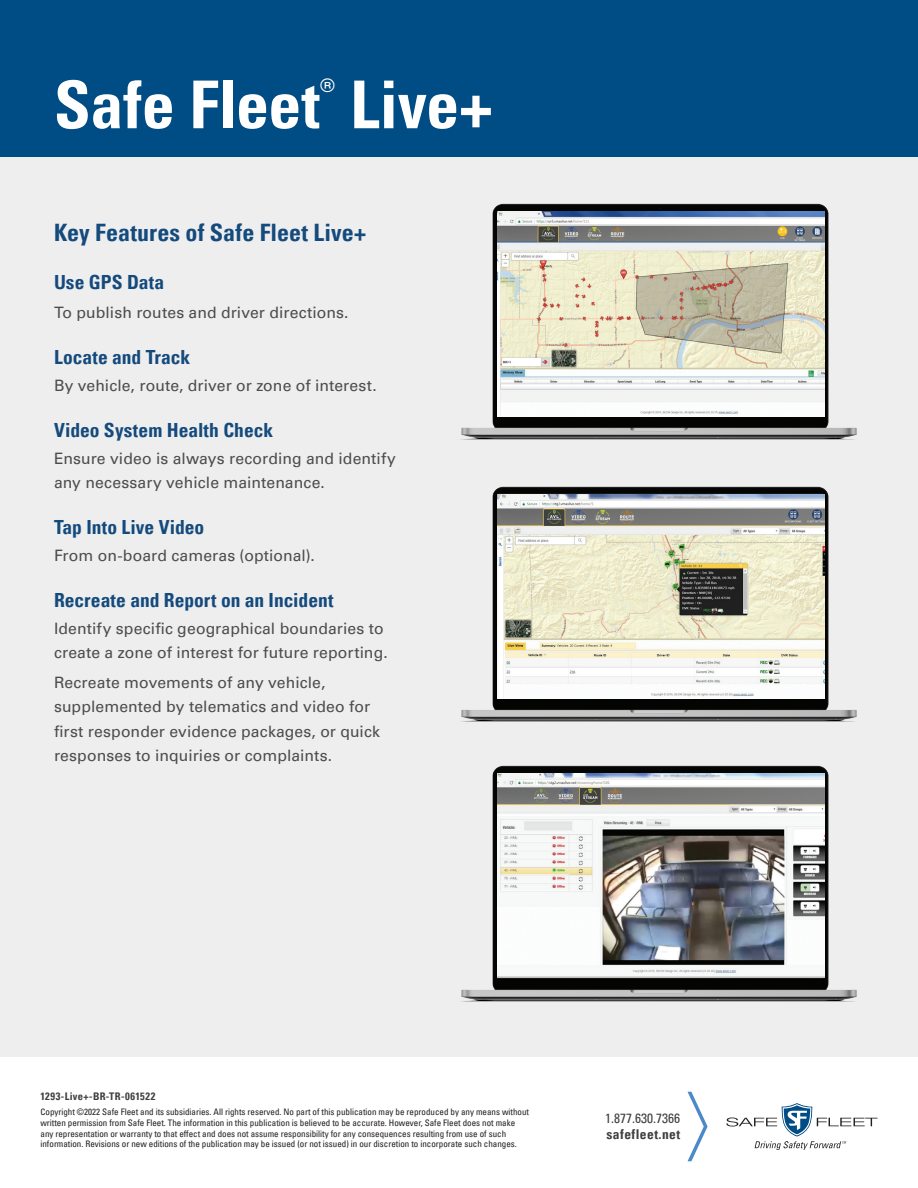
<style>
.page{position:relative;width:918px;height:1188px;background:#fff}
.page>*{position:absolute;margin:0;border:0;box-sizing:border-box;transform-origin:0 0}
.t1{font:700 condensed 66px "Univers LT Pro";color:#fff}
.t2{font:700 condensed 24px "Univers LT Pro";letter-spacing:.005em;color:#144a7c}
.t3{font:700 condensed 19.5px "Univers LT Pro";color:#144a7c}
.t4{font:15.75px/24px "Univers LT Pro 55 Roman";letter-spacing:.005em;color:#4b4c4d}
.t5{font:condensed 13.5px "Univers LT Pro";color:#3e3e3f}
.t6{font:700 condensed 13.5px "Univers LT Pro";letter-spacing:.035em;color:#3e3e3f}
.t7{font:700 condensed 10.5px "Univers LT Pro";letter-spacing:.04em;color:#3e3e3f}
.t8{font:condensed 9px/10.8px "Univers LT Pro";color:#231f20}
</style>
<div class="page">
<div style="left:0;top:0;width:918px;height:158px;background:#004c84"></div>
<div style="left:0;top:158px;width:918px;height:899px;background:#eeeeef"></div>
<svg style="left:726px;top:1103px;width:152px;height:47px"></svg>
<svg style="left:688px;top:1092px;width:20px;height:69px"></svg>
<img style="left:461px;top:203px;width:396px;height:237px">
<img style="left:498px;top:212px;width:326px;height:204px">
<img style="left:461px;top:486px;width:396px;height:236px">
<img style="left:498px;top:494px;width:326px;height:204px">
<img style="left:461px;top:765px;width:396px;height:237px">
<img style="left:498px;top:773px;width:326px;height:205px">
<h1 class="t1" style="left:54px;top:64px;width:440px">Safe Fleet<sup>®</sup> Live+</h1>
<h2 class="t2" style="left:54px;top:218px;width:314px">Key Features of Safe Fleet Live+</h2>
<h3 class="t3" style="left:54px;top:270px;width:112px">Use GPS Data</h3>
<h3 class="t4" style="left:54px;top:300px;width:296px">To publish routes and driver directions.</h3>
<h3 class="t3" style="left:54px;top:345px;width:138px">Locate and Track</h3>
<h3 class="t4" style="left:54px;top:373px;width:324px">By vehicle, route, driver or zone of interest.</h3>
<h3 class="t3" style="left:54px;top:418px;width:221px">Video System Health Check</h3>
<h3 class="t4" style="left:54px;top:445px;width:343px">Ensure video is always recording and identify any necessary vehicle maintenance.</h3>
<h3 class="t3" style="left:54px;top:515px;width:152px">Tap Into Live Video</h3>
<h3 class="t4" style="left:54px;top:542px;width:262px">From on-board cameras (optional).</h3>
<h3 class="t3" style="left:54px;top:588px;width:281px">Recreate and Report on an Incident</h3>
<h3 class="t4" style="left:54px;top:615px;width:335px">Identify specific geographical boundaries to create a zone of interest for future reporting.</h3>
<h3 class="t4" style="left:54px;top:670px;width:328px">Recreate movements of any vehicle, supplemented by telematics and video for first responder evidence packages, or quick responses to inquiries or complaints.</h3>
<p class="t7" style="left:40px;top:1090px;width:116px">1293-Live+-BR-TR-061522</p>
<p class="t8" style="left:40px;top:1106px;width:490px">Copyright ©2022 Safe Fleet and its subsidiaries. All rights reserved. No part of this publication may be reproduced by any means without written permission from Safe Fleet. The information in this publication is believed to be accurate. However, Safe Fleet does not make any representation or warranty to that effect and does not assume responsibility for any consequences resulting from use of such information. Revisions or new editions of the publication may be issued (or not issued) in our discretion to incorporate such changes.</p>
<h3 class="t5" style="left:605px;top:1110px;width:76px">1.877.630.7366</h3>
<h3 class="t6" style="left:606px;top:1126px;width:75px">safefleet.net</h3>
</div>
